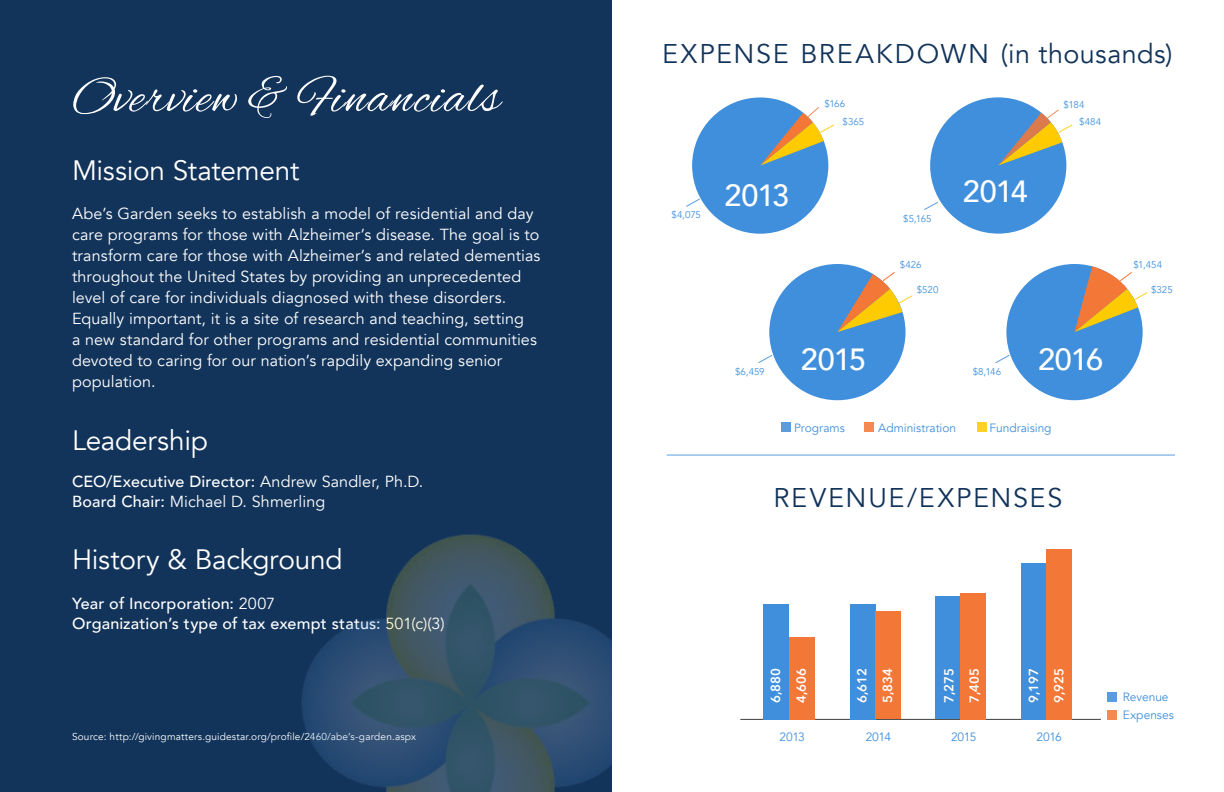
<style>
.page{position:relative;width:1224px;height:792px;background:#fff}
.page>*{position:absolute;margin:0;border:0;box-sizing:border-box;transform-origin:0 0}
.t1{font:53px "Alex Brush";letter-spacing:.025em;color:#fff}
.t2{font:500 30.6px "Avenir";letter-spacing:-.03em;color:#fff}
.t3{font:28px "Avenir";letter-spacing:-.01em;color:#fff}
.t4{font:27px "Avenir";letter-spacing:.06em;color:#12335a}
.t5{font:16px/21px "Avenir";letter-spacing:.005em;color:#fff}
.t6{font:500 16px/20px "Avenir";letter-spacing:.01em;color:#fff}
.t7{font:600 13px/25.6px "Avenir Next LT Pro";color:#fff}
.t8{font:12px/18px "Avenir";letter-spacing:-.005em;color:#408fdc}
.t9{font:10px "Avenir";letter-spacing:.015em;color:#fff}
.t10{font:9.8px/17.6px "Avenir";letter-spacing:-.005em;color:#408fdc}
.s1{font-weight:500}
.s2{font-weight:400}
</style>
<div class="page">
<div style="left:0;top:0;width:612px;height:792px;background:#12335a"></div>
<div style="left:1107px;top:692px;width:10px;height:10px;background:#599de0"></div>
<div style="left:1107px;top:710px;width:10px;height:10px;background:#f48951"></div>
<hr style="left:740px;top:719px;width:361px;height:1px;background:#231f20">
<div style="left:936px;top:597px;width:25px;height:122px;background:#408fdc"></div>
<div style="left:961px;top:593px;width:25px;height:126px;background:#f37737"></div>
<div style="left:764px;top:604px;width:25px;height:115px;background:#408fdc"></div>
<div style="left:789px;top:637px;width:25px;height:82px;background:#f37737"></div>
<div style="left:850px;top:604px;width:25px;height:115px;background:#408fdc"></div>
<div style="left:875px;top:611px;width:25px;height:108px;background:#f37737"></div>
<div style="left:781px;top:423px;width:10px;height:9px;background:#599de0"></div>
<div style="left:977px;top:423px;width:9px;height:9px;background:#fed122"></div>
<div style="left:864px;top:423px;width:10px;height:9px;background:#f48951"></div>
<hr style="left:667px;top:455px;width:508px;height:1px;background:#408fdc">
<img style="left:302px;top:534px;width:310px;height:258px">
<div style="left:930px;top:97px;width:136px;height:137px;background:#408fdc;border-radius:50%"></div>
<svg style="left:924px;top:201px;width:14px;height:9px"></svg>
<svg style="left:998px;top:109px;width:75px;height:56px"></svg>
<div style="left:692px;top:97px;width:136px;height:137px;background:#408fdc;border-radius:50%"></div>
<svg style="left:760px;top:107px;width:74px;height:59px"></svg>
<svg style="left:686px;top:198px;width:15px;height:9px"></svg>
<div style="left:769px;top:264px;width:137px;height:136px;background:#408fdc;border-radius:50%"></div>
<svg style="left:837px;top:272px;width:76px;height:60px"></svg>
<svg style="left:758px;top:355px;width:15px;height:8px"></svg>
<div style="left:1006px;top:264px;width:137px;height:136px;background:#408fdc;border-radius:50%"></div>
<svg style="left:1075px;top:266px;width:73px;height:66px"></svg>
<svg style="left:995px;top:355px;width:15px;height:8px"></svg>
<div style="left:1021px;top:563px;width:25px;height:156px;background:#408fdc"></div>
<div style="left:1046px;top:549px;width:26px;height:170px;background:#f37737"></div>
<h1 class="t1" style="left:72px;top:67px;width:429px">Overview &amp; Financials</h1>
<h3 class="t3" style="left:72px;top:154px;width:229px">Mission Statement</h3>
<p class="t5" style="left:72px;top:203px;width:470px">Abe’s Garden seeks to establish a model of residential and day care programs for those with Alzheimer’s disease. The goal is to transform care for those with Alzheimer’s and related dementias throughout the United States by providing an unprecedented level of care for individuals diagnosed with these disorders.<br>Equally important, it is a site of research and teaching, setting<br>a new standard for other programs and residential communities devoted to caring for our nation’s rapdily expanding senior population.</p>
<h3 class="t3" style="left:72px;top:424px;width:137px">Leadership</h3>
<p class="t5" style="left:72px;top:472px;width:353px;line-height:20px"><span class="s1">CEO/Executive Director:</span> Andrew Sandler, Ph.D.<br><span class="s1">Board Chair:</span> Michael D. Shmerling</p>
<h3 class="t3" style="left:72px;top:543px;width:272px">History &amp; Background</h3>
<p class="t6" style="left:72px;top:593px;width:374px">Year of Incorporation: <span class="s2">2007<br></span>Organization’s type of tax exempt status: <span class="s2">501(c)(3)</span></p>
<p class="t9" style="left:72px;top:731px;width:346px">Source: http://givingmatters.guidestar.org/profile/2460/abe’s-garden.aspx</p>
<h3 class="t4" style="left:662px;top:38px;width:512px">EXPENSE BREAKDOWN (in thousands)</h3>
<p class="t10" style="left:671px;top:206px;width:31px">$4,075</p>
<h2 class="t2" style="left:725px;top:168px;width:66px">2013</h2>
<p class="t10" style="left:843px;top:95px;width:23px;text-indent:-18px">$166 $365</p>
<p class="t10" style="left:735px;top:363px;width:31px">$6,459</p>
<h2 class="t2" style="left:801px;top:333px;width:67px">2015</h2>
<p class="t10" style="left:903px;top:210px;width:30px">$5,165</p>
<p class="t10" style="left:900px;top:256px;width:23px">$426</p>
<p class="t10" style="left:917px;top:281px;width:23px">$520</p>
<h2 class="t2" style="left:963px;top:165px;width:66px">2014</h2>
<p class="t10" style="left:1064px;top:96px;width:22px">$184</p>
<p class="t10" style="left:1079px;top:113px;width:24px">$484</p>
<p class="t10" style="left:973px;top:363px;width:30px">$8,146</p>
<h2 class="t2" style="left:1038px;top:333px;width:67px">2016</h2>
<p class="t8" style="left:794px;top:419px;width:52px">Programs</p>
<p class="t8" style="left:878px;top:419px;width:80px">Administration</p>
<p class="t8" style="left:990px;top:419px;width:64px">Fundraising</p>
<h3 class="t4" style="left:774px;top:481px;width:290px">REVENUE/EXPENSES</h3>
<p class="t10" style="left:1133px;top:256px;width:30px">$1,454</p>
<p class="t10" style="left:1151px;top:281px;width:23px">$325</p>
<p class="t7" style="left:763px;top:703px;width:37px;rotate:-90deg">6,880<br>4,606</p>
<p class="t7" style="left:849px;top:703px;width:37px;rotate:-90deg">6,612<br>5,834</p>
<p class="t7" style="left:936px;top:703px;width:37px;rotate:-90deg">7,275<br>7,405</p>
<p class="t7" style="left:1021px;top:703px;width:37px;rotate:-90deg">9,197<br>9,925</p>
<p class="t8" style="left:780px;top:729px;width:27px">2013</p>
<p class="t8" style="left:866px;top:729px;width:27px">2014</p>
<p class="t8" style="left:951px;top:729px;width:27px">2015</p>
<p class="t8" style="left:1037px;top:729px;width:27px">2016</p>
<p class="t8" style="left:1123px;top:688px;width:52px">Revenue<br>Expenses</p>
</div>
